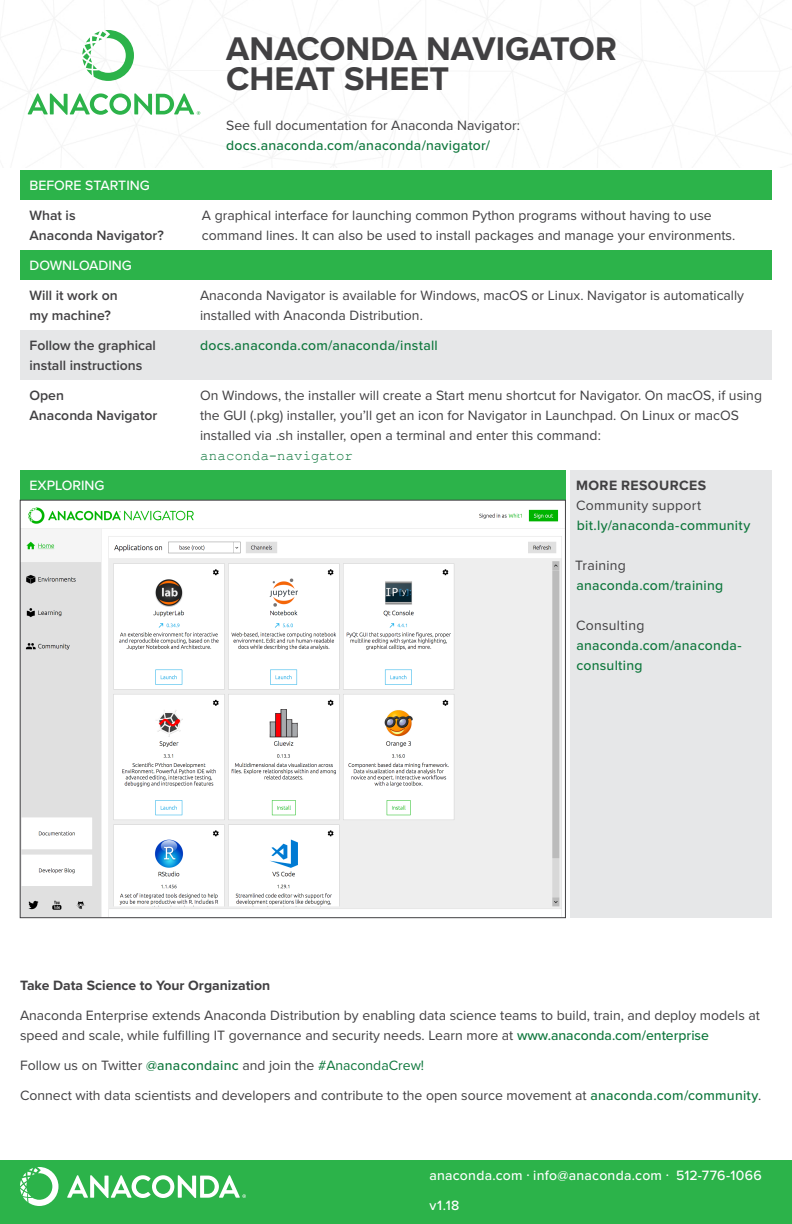
<style>
.page{position:relative;width:792px;height:1224px;background:#fff}
.page>*{position:absolute;margin:0;border:0;box-sizing:border-box;transform-origin:0 0}
.t1{font:700 34px/30px "Proxima Nova";color:#414042}
.t2{font:14px/20px "Proxima Nova";color:#414042}
.t3{font:500 14px/20px "Proxima Nova";letter-spacing:.02em;color:#0e773c}
.t4{font:600 14px/20px "Proxima Nova";color:#414042}
.t5{font:500 14px/30px "Proxima Nova";letter-spacing:.02em;color:#fff}
.t6{font:500 14px "Proxima Nova";color:#fff}
.t7{font:14px "Proxima Nova";letter-spacing:.02em;color:#414042}
.t8{font:700 14px "Proxima Nova";color:#414042}
.t9{font:14px "Courier New";letter-spacing:.015em;color:#0e773c}
.t10{font:700 14px "Proxima Nova";letter-spacing:.03em;color:#414042}
.s1{font-weight:500;color:#0e773c}
.s2{color:#0e773c}
</style>
<div class="page">
<div style="left:0;top:1160px;width:792px;height:64px;background:#2cb34a"></div>
<div style="left:20px;top:250px;width:752px;height:30px;background:#2cb34a"></div>
<div style="left:20px;top:470px;width:546px;height:30px;background:#2cb34a"></div>
<div style="left:20px;top:170px;width:752px;height:30px;background:#2cb34a"></div>
<div style="left:20px;top:330px;width:752px;height:50px;background:#e6e7e8"></div>
<svg style="left:82px;top:30px;width:52px;height:51px"></svg>
<svg style="left:28px;top:93px;width:172px;height:22px"></svg>
<div style="left:570px;top:470px;width:202px;height:448px;background:#e6e7e8"></div>
<svg style="left:20px;top:1167px;width:226px;height:39px"></svg>
<img style="left:22px;top:507px;width:542px;height:409px">
<p class="t6" style="left:30px;top:177px;width:122px">BEFORE STARTING</p>
<h1 class="t1" style="left:226px;top:33px;width:392px">ANACONDA NAVIGATOR<br>CHEAT SHEET</h1>
<p class="t2" style="left:226px;top:116px;width:295px">See full documentation for Anaconda Navigator:</p>
<p class="t3" style="left:226px;top:136px;width:265px">docs.anaconda.com/anaconda/navigator/</p>
<p class="t4" style="left:30px;top:206px;width:136px">What is<br>Anaconda Navigator?</p>
<p class="t2" style="left:202px;top:206px;width:535px">A graphical interface for launching common Python programs without having to use command lines. It can also be used to install packages and manage your environments.</p>
<p class="t6" style="left:30px;top:257px;width:104px">DOWNLOADING</p>
<p class="t4" style="left:30px;top:286px;width:90px">Will it work on my machine?</p>
<p class="t4" style="left:30px;top:336px;width:128px">Follow the graphical install instructions</p>
<p class="t4" style="left:30px;top:386px;width:129px">Open<br>Anaconda Navigator</p>
<p class="t6" style="left:30px;top:477px;width:77px">EXPLORING</p>
<p class="t2" style="left:200px;top:286px;width:546px">Anaconda Navigator is available for Windows, macOS or Linux. Navigator is automatically installed with Anaconda Distribution.</p>
<p class="t3" style="left:200px;top:336px;width:239px">docs.anaconda.com/anaconda/install</p>
<p class="t2" style="left:200px;top:386px;width:564px">On Windows, the installer will create a Start menu shortcut for Navigator. On macOS, if using the GUI (.pkg) installer, you’ll get an icon for Navigator in Launchpad. On Linux or macOS installed via .sh installer, open a terminal and enter this command:</p>
<p class="t9" style="left:200px;top:447px;width:154px">anaconda-navigator</p>
<p class="t10" style="left:576px;top:475px;width:132px">MORE RESOURCES</p>
<p class="t7" style="left:576px;top:497px;width:127px">Community support</p>
<p class="t3" style="left:577px;top:516px;width:175px">bit.ly/anaconda-community</p>
<p class="t7" style="left:575px;top:557px;width:52px">Training</p>
<p class="t3" style="left:576px;top:576px;width:148px">anaconda.com/training</p>
<p class="t7" style="left:576px;top:617px;width:70px">Consulting</p>
<p class="t3" style="left:576px;top:636px;width:167px">anaconda.com/anaconda&shy;consulting</p>
<p class="t8" style="left:20px;top:975px;width:252px">Take Data Science to Your Organization</p>
<p class="t2" style="left:20px;top:1006px;width:741px">Anaconda Enterprise extends Anaconda Distribution by enabling data science teams to build, train, and deploy models at speed and scale, while fulfilling IT governance and security needs. Learn more at <span class="s1">www.anaconda.com/enterprise</span></p>
<p class="t2" style="left:20px;top:1051px;width:743px;line-height:30px">Follow us on Twitter <span class="s1">@anacondainc</span> and join the <span class="s2">#AnacondaCrew!<br></span>Connect with data scientists and developers and contribute to the open source movement at <span class="s1">anaconda.com/community</span>.</p>
<p class="t5" style="left:429px;top:1161px;width:334px">anaconda.com · info@anaconda.com · 512-776-1066 v1.18</p>
</div>
